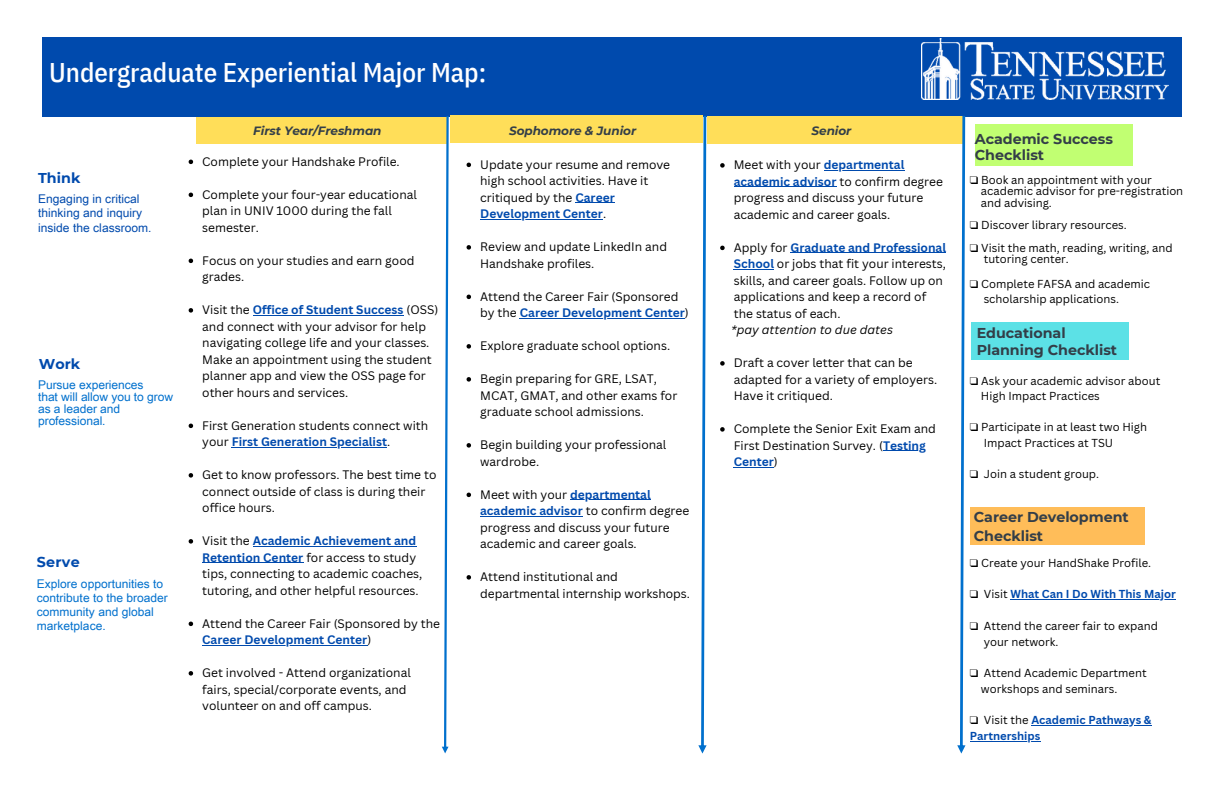
<style>
.page{position:relative;width:1224px;height:792px;background:#fff}
.page>*{position:absolute;margin:0;border:0;box-sizing:border-box;transform-origin:0 0}
.t1{font:500 27px "IBM Plex Sans Cond";color:#fff}
.t2{font:700 14.3px/16.5px "Montserrat";color:#333e48}
.t3{font:700 14.3px "Montserrat";letter-spacing:.02em;color:#004aad}
.t4{font:700 14.2px "Montserrat";letter-spacing:.005em;color:#004aad}
.t5{font:12px/16.5px "Canva Sans";color:#000}
.t6{font:12px/14.2px "Arial Unicode MS";color:#0070cd}
.t7{font:12px/14.2px "Arial Unicode MS";letter-spacing:.005em;color:#004aad}
.t8{font:italic 700 12px "Montserrat";letter-spacing:-.005em;color:#333e48}
.t9{font:italic 12px "Canva Sans";color:#000}
.t10{font:11.3px/11.2px "Canva Sans";color:#000}
.t11{font:700 11.3px/15.8px "Canva Sans";color:#004aad}
.s1{font-weight:700;color:#004aad}
.s2{font-family:"Free Serif"}
.s3{font-family:"Free Serif";font-weight:400;color:#000}
.s4{font-weight:400;color:#000}
</style>
<div class="page">
<div style="left:196px;top:117px;width:252px;height:27px;background:#ffde59"></div>
<div style="left:42px;top:37px;width:1140px;height:79px;background:#004aad"></div>
<svg style="left:442px;top:116px;width:7px;height:637px"></svg>
<img style="left:921px;top:38px;width:247px;height:62px">
<svg style="left:698px;top:116px;width:9px;height:638px"></svg>
<div style="left:450px;top:116px;width:252px;height:27px;background:#ffde59"></div>
<div style="left:708px;top:117px;width:255px;height:27px;background:#ffde59"></div>
<svg style="left:957px;top:116px;width:8px;height:638px"></svg>
<svg style="left:467px;top:163px;width:4px;height:4px"></svg>
<hr style="left:575px;top:202px;width:40px;height:1px;background:#004aad">
<hr style="left:480px;top:219px;width:123px;height:1px;background:#004aad">
<svg style="left:467px;top:245px;width:4px;height:5px"></svg>
<svg style="left:467px;top:295px;width:4px;height:4px"></svg>
<hr style="left:520px;top:318px;width:165px;height:1px;background:#004aad">
<svg style="left:467px;top:344px;width:4px;height:5px"></svg>
<svg style="left:467px;top:377px;width:4px;height:5px"></svg>
<svg style="left:467px;top:443px;width:4px;height:5px"></svg>
<svg style="left:467px;top:493px;width:4px;height:4px"></svg>
<hr style="left:570px;top:499px;width:81px;height:1px;background:#004aad">
<hr style="left:480px;top:516px;width:103px;height:1px;background:#004aad">
<svg style="left:467px;top:575px;width:4px;height:5px"></svg>
<div style="left:971px;top:322px;width:158px;height:38px;background:#5ce1e6"></div>
<div style="left:975px;top:124px;width:158px;height:42px;background:#c1ff72"></div>
<div style="left:970px;top:507px;width:175px;height:38px;background:#ffbd59"></div>
<svg style="left:189px;top:160px;width:4px;height:4px"></svg>
<svg style="left:189px;top:193px;width:4px;height:4px"></svg>
<svg style="left:189px;top:259px;width:4px;height:4px"></svg>
<svg style="left:189px;top:308px;width:4px;height:5px"></svg>
<hr style="left:253px;top:315px;width:151px;height:1px;background:#004aad">
<svg style="left:189px;top:424px;width:4px;height:4px"></svg>
<hr style="left:232px;top:447px;width:155px;height:1px;background:#004aad">
<svg style="left:189px;top:473px;width:4px;height:5px"></svg>
<svg style="left:189px;top:539px;width:4px;height:5px"></svg>
<hr style="left:253px;top:546px;width:163px;height:1px;background:#004aad">
<hr style="left:202px;top:562px;width:101px;height:1px;background:#004aad">
<svg style="left:189px;top:622px;width:4px;height:4px"></svg>
<hr style="left:202px;top:645px;width:165px;height:1px;background:#004aad">
<svg style="left:189px;top:671px;width:4px;height:5px"></svg>
<svg style="left:720px;top:163px;width:5px;height:5px"></svg>
<hr style="left:824px;top:170px;width:80px;height:1px;background:#004aad">
<hr style="left:734px;top:186px;width:103px;height:1px;background:#004aad">
<svg style="left:720px;top:246px;width:5px;height:4px"></svg>
<hr style="left:791px;top:252px;width:155px;height:1px;background:#004aad">
<hr style="left:734px;top:269px;width:40px;height:1px;background:#004aad">
<svg style="left:720px;top:361px;width:5px;height:5px"></svg>
<svg style="left:720px;top:427px;width:5px;height:5px"></svg>
<hr style="left:883px;top:450px;width:43px;height:1px;background:#004aad">
<hr style="left:734px;top:467px;width:40px;height:1px;background:#004aad">
<hr style="left:1011px;top:599px;width:165px;height:1px;background:#004aad">
<hr style="left:1031px;top:725px;width:120px;height:1px;background:#004aad">
<hr style="left:970px;top:741px;width:70px;height:1px;background:#004aad">
<h1 class="t1" style="left:49px;top:54px;width:438px">Undergraduate Experiential Major Map:</h1>
<h2 class="t4" style="left:38px;top:169px;width:44px">Think</h2>
<h2 class="t7" style="left:38px;top:191px;width:115px">Engaging in critical thinking and inquiry inside the classroom.</h2>
<p class="t4" style="left:39px;top:355px;width:43px">Work</p>
<p class="t6" style="left:38px;top:377px;width:107px">Pursue experiences</p>
<p class="t6" style="left:38px;top:390px;width:136px;line-height:12px">that will allow you to grow as a leader and professional.</p>
<h3 class="t3" style="left:37px;top:554px;width:44px">Serve</h3>
<p class="t6" style="left:37px;top:576px;width:133px">Explore opportunities to contribute to the broader community and global marketplace.</p>
<h3 class="t8" style="left:253px;top:123px;width:130px">First Year/Freshman</h3>
<p class="t8" style="left:509px;top:123px;width:129px">Sophomore &amp; Junior</p>
<h3 class="t8" style="left:812px;top:123px;width:41px">Senior</h3>
<p class="t5" style="left:202px;top:153px;width:199px">Complete your Handshake Profile.</p>
<p class="t5" style="left:202px;top:186px;width:216px">Complete your four-year educational plan in UNIV 1000 during the fall semester.</p>
<p class="t5" style="left:202px;top:252px;width:214px">Focus on your studies and earn good grades.</p>
<p class="t5" style="left:202px;top:301px;width:238px">Visit the <span class="s1">Office of Student Success</span> (OSS) and connect with your advisor for help navigating college life and your classes.<br>Make an appointment using the student planner app and view the OSS page for other hours and services.</p>
<p class="t5" style="left:202px;top:417px;width:227px">First Generation students connect with your <span class="s1">First Generation Specialist</span>.</p>
<p class="t5" style="left:202px;top:466px;width:236px">Get to know professors. The best time to connect outside of class is during their office hours.</p>
<p class="t5" style="left:202px;top:532px;width:222px">Visit the <span class="s1">Academic Achievement and Retention Center</span> for access to study tips, connecting to academic coaches, tutoring, and other helpful resources.</p>
<p class="t5" style="left:202px;top:615px;width:239px">Attend the Career Fair (Sponsored by the<br><span class="s1">Career Development Center</span>)</p>
<p class="t5" style="left:202px;top:664px;width:210px">Get involved - Attend organizational fairs, special/corporate events, and volunteer on and off campus.</p>
<p class="t5" style="left:480px;top:156px;width:191px">Update your resume and remove high school activities. Have it critiqued by the <span class="s1">Career<br>Development Center</span>.</p>
<p class="t5" style="left:480px;top:238px;width:188px">Review and update LinkedIn and<br>Handshake profiles.</p>
<p class="t5" style="left:480px;top:288px;width:210px">Attend the Career Fair (Sponsored by the <span class="s1">Career Development Center</span>)</p>
<p class="t5" style="left:480px;top:337px;width:192px">Explore graduate school options.</p>
<p class="t5" style="left:480px;top:370px;width:199px">Begin preparing for GRE, LSAT,<br>MCAT, GMAT, and other exams for graduate school admissions.</p>
<p class="t5" style="left:480px;top:436px;width:188px">Begin building your professional wardrobe.</p>
<p class="t5" style="left:480px;top:486px;width:211px">Meet with your <span class="s1">departmental academic advisor</span> to confirm degree progress and discuss your future academic and career goals.</p>
<p class="t5" style="left:480px;top:568px;width:211px">Attend institutional and departmental internship workshops.</p>
<p class="t5" style="left:734px;top:156px;width:211px">Meet with your <span class="s1">departmental academic advisor</span> to confirm degree progress and discuss your future academic and career goals.</p>
<p class="t5" style="left:734px;top:239px;width:214px">Apply for <span class="s1">Graduate and Professional School</span> or jobs that fit your interests, skills, and career goals. Follow up on applications and keep a record of the status of each.</p>
<p class="t9" style="left:731px;top:321px;width:163px">*pay attention to due dates</p>
<p class="t5" style="left:734px;top:354px;width:205px">Draft a cover letter that can be adapted for a variety of employers.<br>Have it critiqued.</p>
<p class="t5" style="left:734px;top:420px;width:204px">Complete the Senior Exit Exam and<br>First Destination Survey. (<span class="s1">Testing<br>Center</span>)</p>
<h2 class="t2" style="left:975px;top:131px;width:140px;line-height:15.8px">Academic Success<br>Checklist</h2>
<p class="t10" style="left:981px;top:174px;width:204px;text-indent:-11px"><span class="s2">❑</span> Book an appointment with your academic advisor for pre-registration and advising.</p>
<p class="t10" style="left:970px;top:219px;width:158px"><span class="s2">❑</span> Discover library resources.</p>
<p class="t10" style="left:984px;top:242px;width:191px;text-indent:-14px"><span class="s2">❑</span> Visit the math, reading, writing, and tutoring center.</p>
<p class="t10" style="left:984px;top:275px;width:168px;line-height:15.8px;text-indent:-14px"><span class="s2">❑</span> Complete FAFSA and academic scholarship applications.</p>
<h2 class="t2" style="left:977px;top:325px;width:142px">Educational<br>Planning Checklist</h2>
<p class="t10" style="left:981px;top:373px;width:181px;line-height:15.5px;text-indent:-11px"><span class="s2">❑</span> Ask your academic advisor about<br>High Impact Practices</p>
<p class="t10" style="left:984px;top:419px;width:165px;line-height:15.5px;text-indent:-14px"><span class="s2">❑</span> Participate in at least two High<br>Impact Practices at TSU</p>
<p class="t10" style="left:970px;top:468px;width:131px"><span class="s2">❑</span> Join a student group.</p>
<h2 class="t2" style="left:974px;top:507px;width:156px;line-height:19.5px">Career Development<br>Checklist</h2>
<p class="t10" style="left:970px;top:557px;width:183px"><span class="s2">❑</span> Create your HandShake Profile.</p>
<p class="t11" style="left:970px;top:586px;width:208px"><span class="s3">❑</span> <span class="s4">Visit</span> What Can I Do With This Major</p>
<p class="t10" style="left:984px;top:618px;width:176px;line-height:15.8px;text-indent:-14px"><span class="s2">❑</span> Attend the career fair to expand your network.</p>
<p class="t10" style="left:981px;top:665px;width:167px;line-height:15.8px;text-indent:-11px"><span class="s2">❑</span> Attend Academic Department workshops and seminars.</p>
<p class="t11" style="left:970px;top:712px;width:183px"><span class="s3">❑</span> <span class="s4">Visit the</span> Academic Pathways &amp;<br>Partnerships</p>
</div>
